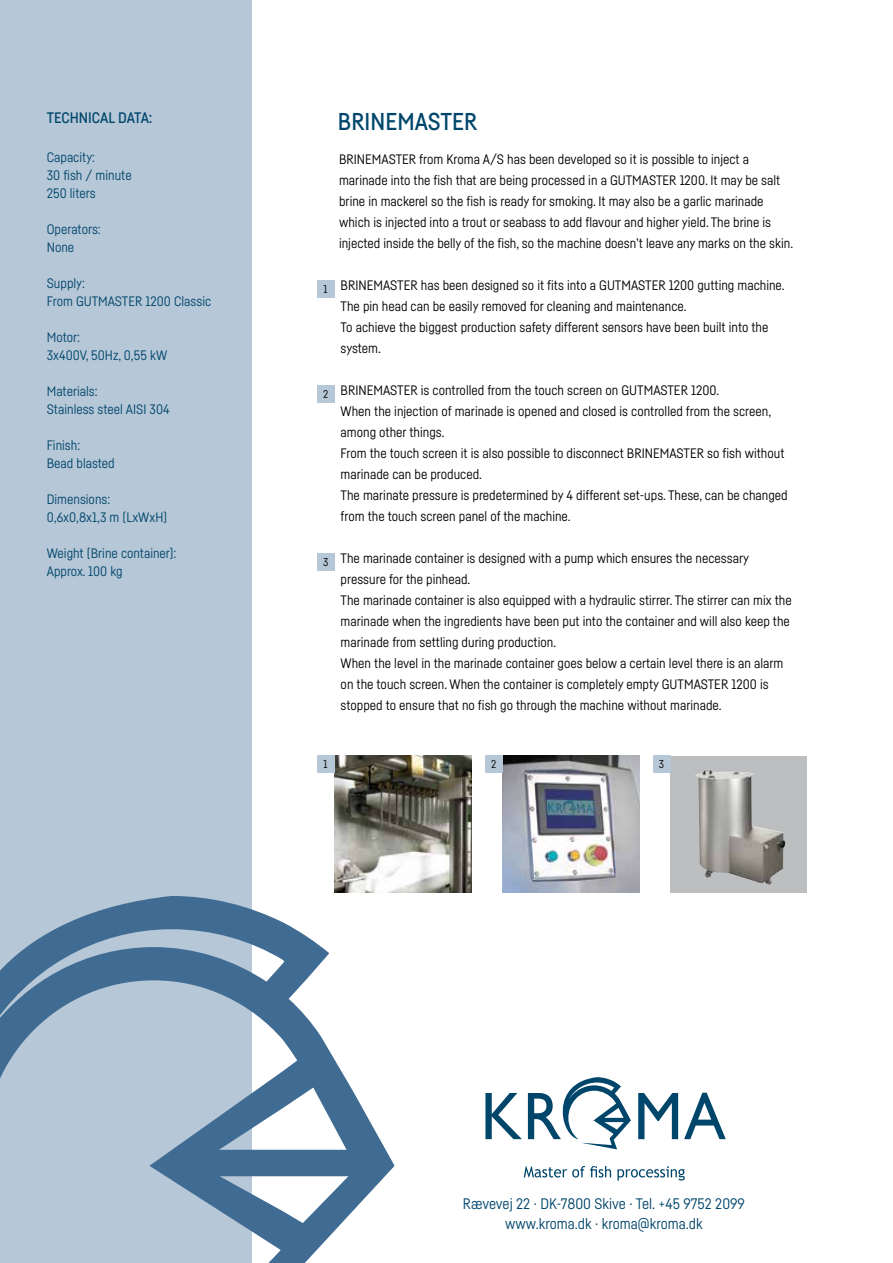
<style>
.page{position:relative;width:893px;height:1263px;background:#fff}
.page>*{position:absolute;margin:0;border:0;box-sizing:border-box;transform-origin:0 0}
.t1{font:500 24px "Fabrikat";color:#00466b}
.t2{font:15px/20.2px "Fabrikat";color:#00466b;text-align:center}
.t3{font:500 15px "Fabrikat";color:#00466b}
.t4{font:13.5px/21px "Fabrikat";color:#000}
.t5{font:13.5px/18px "Fabrikat";color:#00466b}
.t6{font:11.1px "Fabrikat";color:#000}
</style>
<div class="page">
<div style="left:0;top:0;width:251px;height:1263px;background:#b6c7d7"></div>
<svg style="left:485px;top:1093px;width:37px;height:46px"></svg>
<svg style="left:638px;top:1093px;width:40px;height:46px"></svg>
<svg style="left:684px;top:1093px;width:42px;height:46px"></svg>
<svg style="left:528px;top:1077px;width:103px;height:72px"></svg>
<svg style="left:524px;top:1166px;width:161px;height:14px"></svg>
<svg style="left:0;top:896px;width:395px;height:367px"></svg>
<div style="left:317px;top:280px;width:17px;height:18px;background:#b6c7d7"></div>
<div style="left:317px;top:385px;width:17px;height:18px;background:#b6c7d7"></div>
<div style="left:317px;top:553px;width:17px;height:18px;background:#b6c7d7"></div>
<img style="left:334px;top:756px;width:137px;height:136px">
<img style="left:502px;top:756px;width:137px;height:136px">
<div style="left:670px;top:756px;width:137px;height:136px;background:#bcbec0"></div>
<img style="left:695px;top:770px;width:90px;height:115px">
<div style="left:317px;top:756px;width:17px;height:17px;background:#b6c7d7"></div>
<div style="left:485px;top:756px;width:17px;height:17px;background:#b6c7d7"></div>
<div style="left:653px;top:756px;width:17px;height:17px;background:#b6c7d7"></div>
<p class="t3" style="left:47px;top:108px;width:107px">TECHNICAL DATA:</p>
<p class="t5" style="left:47px;top:148px;width:86px">Capacity:<br>30 fish / minute<br>250 liters</p>
<p class="t5" style="left:47px;top:220px;width:56px">Operators:<br>None</p>
<p class="t5" style="left:47px;top:274px;width:166px">Supply:<br>From GUTMASTER 1200 Classic</p>
<p class="t5" style="left:47px;top:328px;width:122px">Motor:<br>3x400V, 50Hz, 0,55 kW</p>
<p class="t5" style="left:47px;top:382px;width:124px">Materials:<br>Stainless steel AISI 304</p>
<p class="t5" style="left:47px;top:436px;width:70px">Finish:<br>Bead blasted</p>
<p class="t5" style="left:47px;top:490px;width:122px">Dimensions:<br>0,6x0,8x1,3 m (LxWxH)</p>
<p class="t5" style="left:47px;top:544px;width:131px">Weight (Brine container):<br>Approx. 100 kg</p>
<h1 class="t1" style="left:338px;top:107px;width:141px">BRINEMASTER</h1>
<p class="t4" style="left:339px;top:148px;width:456px">BRINEMASTER from Kroma A/S has been developed so it is possible to inject a marinade into the fish that are being processed in a GUTMASTER 1200. It may be salt brine in mackerel so the fish is ready for smoking. It may also be a garlic marinade which is injected into a trout or seabass to add flavour and higher yield. The brine is injected inside the belly of the fish, so the machine doesn’t leave any marks on the skin.</p>
<p class="t4" style="left:341px;top:274px;width:446px;text-indent:-17px"><sub>1</sub> BRINEMASTER has been designed so it fits into a GUTMASTER 1200 gutting machine.<br>The pin head can be easily removed for cleaning and maintenance.<br>To achieve the biggest production safety different sensors have been built into the system.</p>
<p class="t4" style="left:341px;top:379px;width:449px;text-indent:-18px"><sub>2</sub> BRINEMASTER is controlled from the touch screen on GUTMASTER 1200.<br>When the injection of marinade is opened and closed is controlled from the screen, among other things.<br>From the touch screen it is also possible to disconnect BRINEMASTER so fish without marinade can be produced.<br>The marinate pressure is predetermined by 4 different set-ups. These, can be changed from the touch screen panel of the machine.</p>
<p class="t4" style="left:341px;top:547px;width:453px;text-indent:-18px"><sub>3</sub> The marinade container is designed with a pump which ensures the necessary pressure for the pinhead.<br>The marinade container is also equipped with a hydraulic stirrer. The stirrer can mix the marinade when the ingredients have been put into the container and will also keep the marinade from settling during production.<br>When the level in the marinade container goes below a certain level there is an alarm on the touch screen. When the container is completely empty GUTMASTER 1200 is stopped to ensure that no fish go through the machine without marinade.</p>
<p class="t6" style="left:324px;top:758px;width:6px">1</p>
<p class="t6" style="left:491px;top:758px;width:7px">2</p>
<p class="t6" style="left:659px;top:758px;width:7px">3</p>
<p class="t2" style="left:463px;top:1193px;width:283px">Rævevej 22 · DK-7800 Skive · Tel. +45 9752 2099 www.kroma.dk · kroma@kroma.dk</p>
</div>
